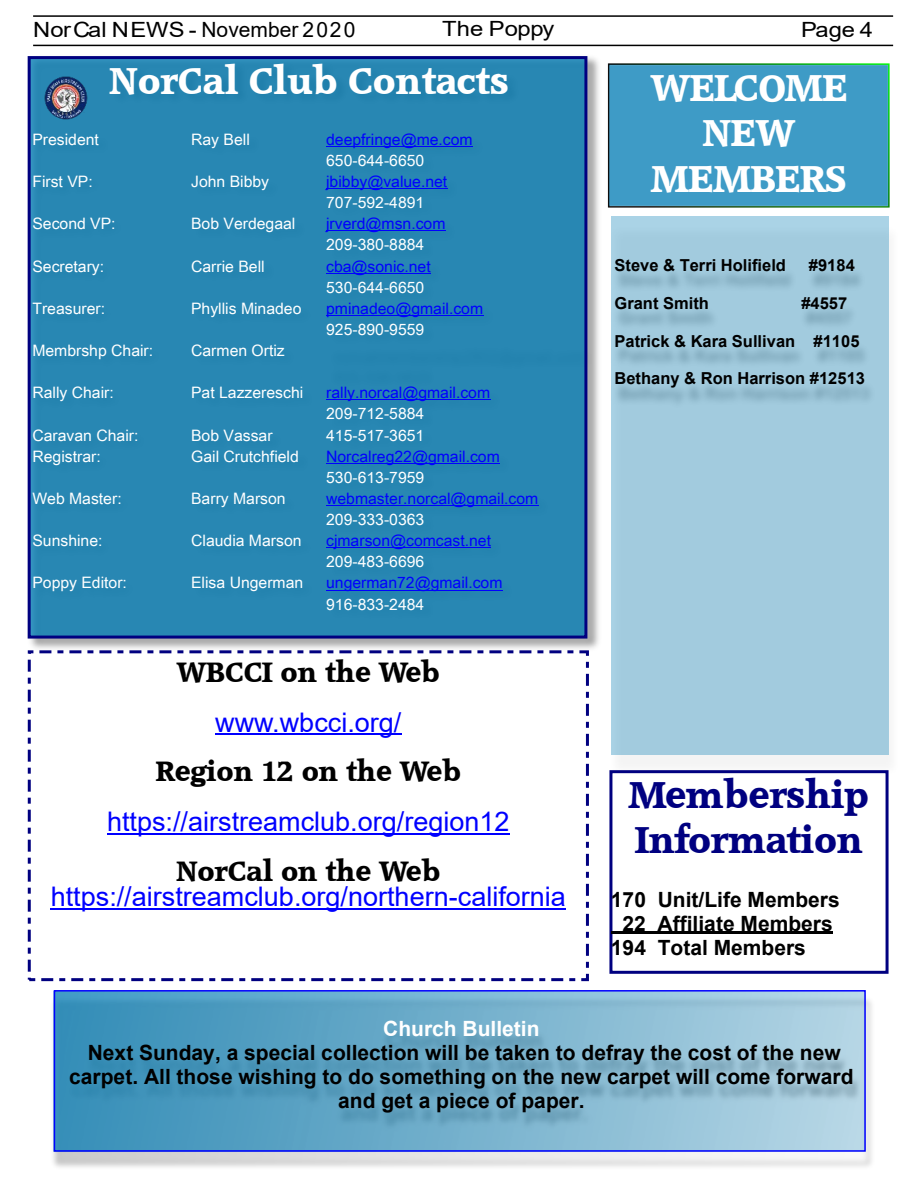
<style>
.page{position:relative;width:918px;height:1188px;background:#fff}
.page>*{position:absolute;margin:0;border:0;box-sizing:border-box;transform-origin:0 0}
.t1{font:36px/45.5px "Accord SF Bold";color:#fff;text-align:center}
.t2{font:36px/45.5px "Accord SF Bold";color:#000080}
.t3{font:27px "Arial";color:#00f}
.t4{font:27px "Accord SF Bold";color:#000}
.t5{font:700 21px/24.2px "Arial";color:#000;text-align:center}
.t6{font:21px "Arial";color:#000;scale:1.13 1}
.t7{font:700 21px "Arial";color:#fff}
.t8{font:700 16.5px "Arial";color:#000}
.t9{font:15.75px "Arial Unicode MS";color:#fff}
.t10{font:15.75px "Arial Unicode MS";color:#00f}
</style>
<div class="page">
<hr style="left:33px;top:15px;width:860px;height:2px;background:#000">
<hr style="left:33px;top:45px;width:860px;height:1px;background:#000">
<img style="left:27px;top:56px;width:572px;height:597px">
<div style="left:29px;top:58px;width:557px;height:579px;background:#2887b3"></div>
<div style="left:28px;top:56px;width:559px;height:583px;border:3px solid #000080"></div>
<hr style="left:326px;top:146px;width:147px;height:1px;background:#00f">
<hr style="left:326px;top:188px;width:121px;height:1px;background:#00f">
<hr style="left:326px;top:231px;width:77px;height:1px;background:#00f">
<hr style="left:403px;top:231px;width:43px;height:1px;background:#00f">
<hr style="left:326px;top:273px;width:105px;height:1px;background:#00f">
<hr style="left:326px;top:315px;width:157px;height:1px;background:#00f">
<hr style="left:326px;top:400px;width:164px;height:1px;background:#00f">
<hr style="left:326px;top:463px;width:174px;height:1px;background:#00f">
<hr style="left:326px;top:505px;width:212px;height:1px;background:#00f">
<hr style="left:326px;top:547px;width:165px;height:1px;background:#00f">
<hr style="left:326px;top:590px;width:177px;height:1px;background:#00f">
<div style="left:28px;top:650px;width:561px;height:331px;border:3px dashed #000080"></div>
<hr style="left:215px;top:733px;width:186px;height:2px;background:#00f">
<hr style="left:107px;top:833px;width:403px;height:2px;background:#00f">
<hr style="left:51px;top:908px;width:515px;height:2px;background:#00f">
<div style="left:608px;top:63px;width:282px;height:144px;background:#3e9bc6"></div>
<img style="left:53px;top:990px;width:819px;height:177px">
<div style="left:54px;top:990px;width:812px;height:162px;border:2px solid #00f"></div>
<div style="left:611px;top:217px;width:278px;height:538px;background:#a2cbde"></div>
<div style="left:609px;top:770px;width:280px;height:204px;border:3px solid #000080"></div>
<hr style="left:611px;top:932px;width:222px;height:2px;background:#000">
<img style="left:44px;top:76px;width:44px;height:43px">
<h3 class="t6" style="left:33px;top:22px;width:287px">NorCal NEWS - November 2020</h3>
<h3 class="t6" style="left:442px;top:20px;width:101px">The Poppy</h3>
<h3 class="t6" style="left:801px;top:22px;width:65px">Page 4</h3>
<h1 class="t1" style="left:109px;top:60px;width:401px">NorCal Club Contacts</h1>
<p class="t9" style="left:32px;top:133px;width:68px">President</p>
<p class="t9" style="left:191px;top:133px;width:60px">Ray Bell</p>
<p class="t10" style="left:326px;top:133px;width:148px">deepfringe@me.com</p>
<p class="t9" style="left:326px;top:155px;width:100px">650-644-6650</p>
<p class="t9" style="left:32px;top:176px;width:62px">First VP:</p>
<p class="t9" style="left:191px;top:176px;width:80px">John Bibby</p>
<p class="t10" style="left:326px;top:176px;width:123px">jbibby@value.net</p>
<p class="t9" style="left:326px;top:197px;width:100px">707-592-4891</p>
<p class="t9" style="left:32px;top:218px;width:85px">Second VP:</p>
<p class="t9" style="left:191px;top:218px;width:106px">Bob Verdegaal</p>
<p class="t10" style="left:326px;top:218px;width:121px">jrverd@msn.com</p>
<p class="t9" style="left:326px;top:239px;width:100px">209-380-8884</p>
<p class="t9" style="left:32px;top:260px;width:73px">Secretary:</p>
<p class="t9" style="left:191px;top:260px;width:75px">Carrie Bell</p>
<p class="t10" style="left:326px;top:260px;width:106px">cba@sonic.net</p>
<p class="t9" style="left:326px;top:281px;width:100px">530-644-6650</p>
<p class="t9" style="left:32px;top:302px;width:74px">Treasurer:</p>
<p class="t9" style="left:191px;top:302px;width:112px">Phyllis Minadeo</p>
<p class="t10" style="left:326px;top:302px;width:159px">pminadeo@gmail.com</p>
<p class="t9" style="left:326px;top:324px;width:100px">925-890-9559</p>
<p class="t9" style="left:32px;top:345px;width:122px">Membrshp Chair:</p>
<p class="t9" style="left:191px;top:345px;width:95px">Carmen Ortiz</p>
<p class="t9" style="left:32px;top:387px;width:83px">Rally Chair:</p>
<p class="t9" style="left:191px;top:387px;width:114px">Pat Lazzereschi</p>
<p class="t10" style="left:326px;top:387px;width:166px">rally.norcal@gmail.com</p>
<p class="t9" style="left:326px;top:408px;width:100px">209-712-5884</p>
<p class="t9" style="left:32px;top:429px;width:108px">Caravan Chair:</p>
<p class="t9" style="left:191px;top:429px;width:83px">Bob Vassar</p>
<p class="t9" style="left:326px;top:429px;width:100px">415-517-3651</p>
<p class="t9" style="left:32px;top:450px;width:70px">Registrar:</p>
<p class="t9" style="left:191px;top:450px;width:109px">Gail Crutchfield</p>
<p class="t10" style="left:326px;top:450px;width:175px">Norcalreg22@gmail.com</p>
<p class="t9" style="left:326px;top:471px;width:100px">530-613-7959</p>
<p class="t9" style="left:32px;top:493px;width:91px">Web Master:</p>
<p class="t9" style="left:191px;top:493px;width:96px">Barry Marson</p>
<p class="t10" style="left:326px;top:493px;width:214px">webmaster.norcal@gmail.com</p>
<p class="t9" style="left:326px;top:514px;width:100px">209-333-0363</p>
<p class="t9" style="left:32px;top:535px;width:72px">Sunshine:</p>
<p class="t9" style="left:191px;top:535px;width:112px">Claudia Marson</p>
<p class="t10" style="left:326px;top:535px;width:166px">cjmarson@comcast.net</p>
<p class="t9" style="left:326px;top:556px;width:100px">209-483-6696</p>
<p class="t9" style="left:32px;top:577px;width:96px">Poppy Editor:</p>
<p class="t9" style="left:191px;top:577px;width:114px">Elisa Ungerman</p>
<p class="t10" style="left:326px;top:577px;width:178px">ungerman72@gmail.com</p>
<p class="t9" style="left:326px;top:598px;width:100px">916-833-2484</p>
<h1 class="t1" style="left:651px;top:67px;width:198px">WELCOME<br>NEW<br>MEMBERS</h1>
<p class="t8" style="left:615px;top:259px;width:173px">Steve &amp; Terri Holifield</p>
<p class="t8" style="left:809px;top:259px;width:47px">#9184</p>
<p class="t8" style="left:615px;top:297px;width:96px">Grant Smith</p>
<p class="t8" style="left:801px;top:297px;width:47px">#4557</p>
<p class="t8" style="left:615px;top:335px;width:247px">Patrick &amp; Kara Sullivan #1105</p>
<p class="t8" style="left:615px;top:372px;width:252px">Bethany &amp; Ron Harrison #12513</p>
<h2 class="t4" style="left:177px;top:659px;width:265px">WBCCI on the Web</h2>
<h2 class="t3" style="left:215px;top:712px;width:188px">www.wbcci.org/</h2>
<h2 class="t4" style="left:156px;top:758px;width:307px">Region 12 on the Web</h2>
<h2 class="t3" style="left:107px;top:811px;width:404px">https://airstreamclub.org/region12</h2>
<h2 class="t4" style="left:176px;top:858px;width:265px">NorCal on the Web</h2>
<h2 class="t3" style="left:51px;top:886px;width:517px">https://airstreamclub.org/northern-california</h2>
<h1 class="t2" style="left:629px;top:774px;width:242px">Membership<br>Information</h1>
<h3 class="t5" style="left:611px;top:889px;width:230px">170 Unit/Life Members</h3>
<h3 class="t5" style="left:623px;top:913px;width:212px">22 Affiliate Members</h3>
<h3 class="t5" style="left:611px;top:937px;width:196px">194 Total Members</h3>
<h3 class="t7" style="left:383px;top:1021px;width:158px">Church Bulletin</h3>
<h3 class="t5" style="left:69px;top:1042px;width:786px">Next Sunday, a special collection will be taken to defray the cost of the new carpet. All those wishing to do something on the new carpet will come forward and get a piece of paper.</h3>
</div>
